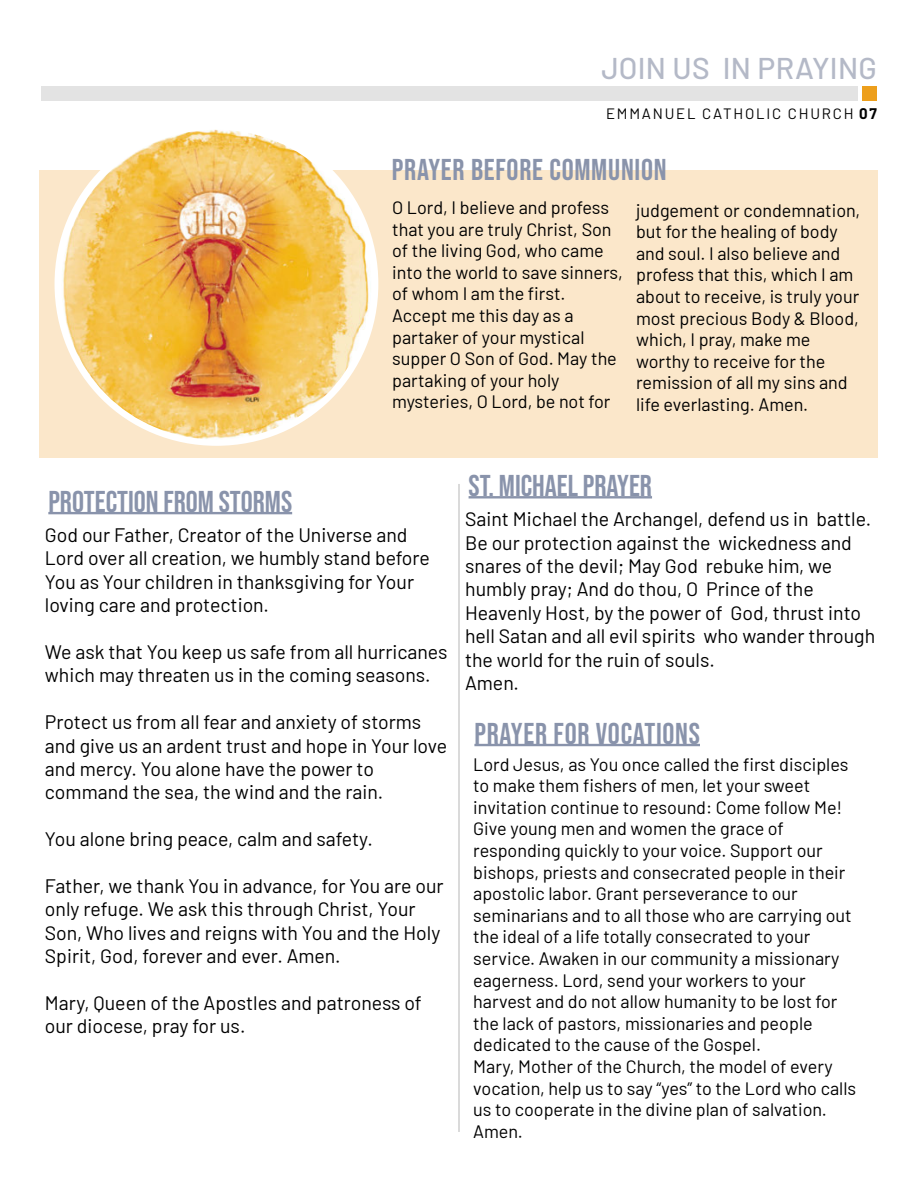
<style>
.page{position:relative;width:918px;height:1188px;background:#fff}
.page>*{position:absolute;margin:0;border:0;box-sizing:border-box;transform-origin:0 0}
.Header_1{font:30px "Bebas Neue";letter-spacing:.025em;color:#8993ab}
.Main_Body_Text{font:30px "Bebas Neue";color:#8993ab}
.Page_Header_Odd{font:500 30px "Barlow";letter-spacing:.01em;color:#b4b9c7}
.Main_Body_Text-2{font:19.5px/23.4px "Mgbvbt Barlow";color:#000}
.Main_Body_Text-3{font:18px/21.6px "Mgbvbt Barlow";color:#000}
.Main_Body_Text-4{font:18px/21.6px "Wdlpnb Barlow";color:#000}
.Page_Subhead_Odd{font:15px "Mgbvbt Barlow";letter-spacing:.12em;color:#000}
.s1{font-family:"Barlow";font-weight:700}
.s2{font-family:"Wdlpnb Barlow"}
</style>
<div class="page">
<div style="left:39px;top:170px;width:838px;height:288px;background:#fbe7ca"></div>
<div style="left:863px;top:86px;width:14px;height:14px;background:#ed9f1c"></div>
<div style="left:41px;top:86px;width:817px;height:14px;background:#e3e3e3"></div>
<hr style="left:458px;top:484px;width:2px;height:648px;background:#cecece">
<div style="left:55px;top:122px;width:323px;height:324px;background:#fff;border-radius:50%"></div>
<img style="left:61px;top:130px;width:310px;height:310px;border-radius:155px">
<hr style="left:474px;top:744px;width:226px;height:2px;background:#8993ab">
<hr style="left:469px;top:496px;width:183px;height:3px;background:#8993ab">
<hr style="left:48px;top:512px;width:244px;height:2px;background:#8993ab">
<p class="Page_Header_Odd" style="left:601px;top:46px;width:277px">JOIN US IN PRAYING</p>
<p class="Page_Subhead_Odd" style="left:606px;top:103px;width:272px">EMMANUEL CATHOLIC CHURCH <span class="s1">07</span></p>
<p class="Header_1" style="left:392px;top:153px;width:276px">PRAYER BEFORE COMMUNION</p>
<p class="Main_Body_Text-3" style="left:636px;top:198px;width:226px">judgement or condemnation, but for the healing of body and soul. I also believe and profess that this, which I am about to receive, is truly your most precious Body &amp; Blood, which, I pray, make me worthy to receive for the remission of all my sins and life everlasting. Amen.</p>
<p class="Main_Body_Text-3" style="left:392px;top:195px;width:232px">O Lord, I believe and profess that you are truly Christ, Son of the living God, who came into the world to save sinners, <span class="s2">of whom I am the first.<br></span>Accept me this day as a partaker of your mystical supper O Son of God. May the partaking of your holy mysteries, O Lord, be not for</p>
<p class="Main_Body_Text" style="left:48px;top:485px;width:245px">PROTECTION FROM STORMS</p>
<p class="Main_Body_Text-2" style="left:45px;top:522px;width:387px">God our Father, Creator of the Universe and Lord over all creation, we humbly stand before You as Your children in thanksgiving for Your loving care and protection.</p>
<p class="Main_Body_Text-2" style="left:45px;top:639px;width:404px">We ask that You keep us safe from all hurricanes which may threaten us in the coming seasons.</p>
<p class="Main_Body_Text-2" style="left:45px;top:709px;width:404px">Protect us from all fear and anxiety of storms and give us an ardent trust and hope in Your love and mercy. You alone have the power to command the sea, the wind and the rain.</p>
<p class="Main_Body_Text-2" style="left:45px;top:826px;width:329px">You alone bring peace, calm and safety.</p>
<p class="Main_Body_Text-2" style="left:45px;top:873px;width:400px">Father, we thank You in advance, for You are our only refuge. We ask this through Christ, Your Son, Who lives and reigns with You and the Holy Spirit, God, forever and ever. Amen.</p>
<p class="Main_Body_Text-2" style="left:45px;top:990px;width:378px">Mary, Queen of the Apostles and patroness of our diocese, pray for us.</p>
<p class="Main_Body_Text" style="left:469px;top:469px;width:185px">ST. MICHAEL PRAYER</p>
<p class="Main_Body_Text-2" style="left:465px;top:506px;width:412px">Saint Michael the Archangel, defend us in battle.<br>Be our protection against the wickedness and snares of the devil; May God rebuke him, we humbly pray; And do thou, O Prince of the Heavenly Host, by the power of God, thrust into hell Satan and all evil spirits who wander through the world for the ruin of souls.</p>
<p class="Main_Body_Text-2" style="left:465px;top:670px;width:55px">Amen.</p>
<p class="Header_1" style="left:474px;top:716px;width:227px">PRAYER FOR VOCATIONS</p>
<p class="Main_Body_Text-4" style="left:473px;top:752px;width:377px">Lord Jesus, as You once called the first disciples to make them fishers of men, let your sweet</p>
<p class="Main_Body_Text-3" style="left:473px;top:795px;width:380px"><span class="s2">invitation continue to resound: Come follow Me!<br></span>Give young men and women the grace of responding quickly to your voice. Support our bishops, priests and consecrated people in their apostolic labor. Grant perseverance to our seminarians and to all those who are carrying out the ideal of a life totally consecrated to your service. Awaken in our community a missionary eagerness. Lord, send your workers to your harvest and do not allow humanity to be lost for the lack of pastors, missionaries and people dedicated to the cause of the Gospel.</p>
<p class="Main_Body_Text-3" style="left:473px;top:1054px;width:384px">Mary, Mother of the Church, the model of every vocation, help us to say “yes” to the Lord who calls us to cooperate in the divine plan of salvation.</p>
<p class="Main_Body_Text-3" style="left:473px;top:1119px;width:51px">Amen.</p>
</div>
